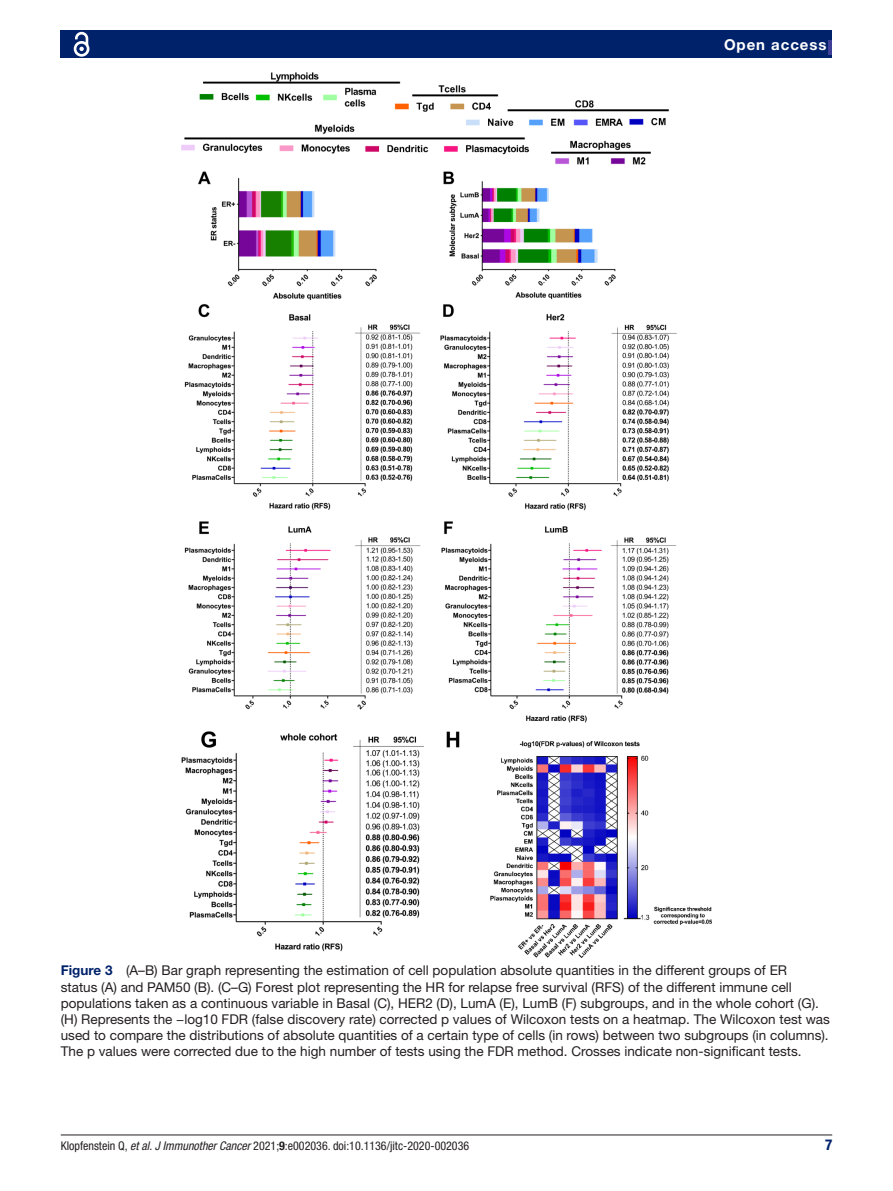
<style>
.page{position:relative;width:893px;height:1191px;background:#fff}
.page>*{position:absolute;margin:0;border:0;box-sizing:border-box;transform-origin:0 0}
.t1{font:700 15px "Helvetica Neue LT Std";letter-spacing:.065em;color:#fff}
.t2{font:700 condensed 15px "Helvetica Neue LT Std";color:#00226b}
.t3{font:13.5px/16.2px "Helvetica Neue LT Std";color:#231f20}
.t4{font:condensed 12px "Helvetica Neue LT Std";color:#231f20}
.s1{font-weight:700;color:#00226b}
.s2{font-style:italic}
.s3{font-weight:700}
</style>
<div class="page">
<hr style="left:61px;top:1134px;width:771px;height:1px;background:#231f20">
<div style="left:61px;top:31px;width:771px;height:27px;background:#00226b"></div>
<hr style="left:828px;top:40px;width:4px;height:15px;background:#414099">
<svg style="left:73px;top:31px;width:17px;height:26px"></svg>
<img style="left:181px;top:73px;width:531px;height:884px">
<p class="t1" style="left:724px;top:35px;width:104px">Open access</p>
<p class="t3" style="left:61px;top:962px;width:771px"><span class="s1">Figure 3</span> (A–B) Bar graph representing the estimation of cell population absolute quantities in the different groups of ER<br>status (A) and PAM50 (B). (C–G) Forest plot representing the HR for relapse free survival (RFS) of the different immune cell populations taken as a continuous variable in Basal (C), HER2 (D), LumA (E), LumB (F) subgroups, and in the whole cohort (G). (H) Represents the −log10 FDR (false discovery rate) corrected p values of Wilcoxon tests on a heatmap. The Wilcoxon test was used to compare the distributions of absolute quantities of a certain type of cells (in rows) between two subgroups (in columns).<br>The p values were corrected due to the high number of tests using the FDR method. Crosses indicate non-significant tests.</p>
<p class="t4" style="left:61px;top:1138px;width:410px">Klopfenstein Q, <span class="s2">et al</span>. <span class="s2">J Immunother Cancer</span> 2021;<span class="s3">9</span>:e002036. doi:10.1136/jitc-2020-002036</p>
<p class="t2" style="left:825px;top:1135px;width:9px">7</p>
</div>
